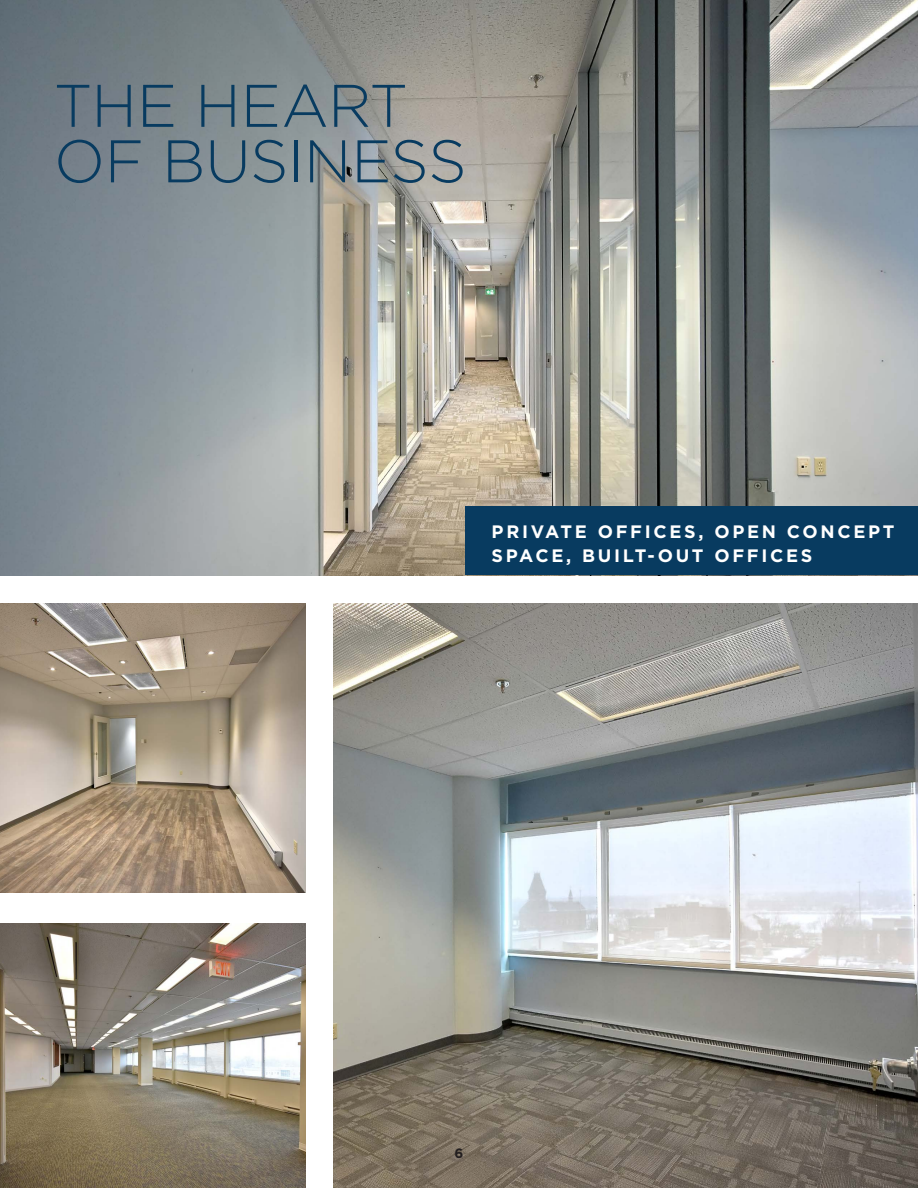
<style>
.page{position:relative;width:918px;height:1188px;background:#fff}
.page>*{position:absolute;margin:0;border:0;box-sizing:border-box;transform-origin:0 0}
.Page_Headline_-_white{font:300 60px/55.5px "Gotham";letter-spacing:-.005em;color:#083b60}
.Labels{font:700 18px/24px "Gotham";letter-spacing:.15em;color:#fff}
.t1{font:700 13.5px "Gotham";color:#231f20}
</style>
<div class="page">
<img style="left:0;top:0;width:918px;height:576px">
<img style="left:333px;top:604px;width:585px;height:584px">
<img style="left:0;top:604px;width:306px;height:289px">
<img style="left:0;top:923px;width:306px;height:265px">
<div style="left:466px;top:506px;width:452px;height:69px;background:#083b60"></div>
<p class="Page_Headline_-_white" style="left:54px;top:76px;width:414px">THE HEART<br>OF BUSINESS</p>
<p class="Labels" style="left:492px;top:520px;width:404px">PRIVATE OFFICES, OPEN CONCEPT<br>SPACE, BUILT-OUT OFFICES</p>
<p class="t1" style="left:455px;top:1144px;width:10px">6</p>
</div>
